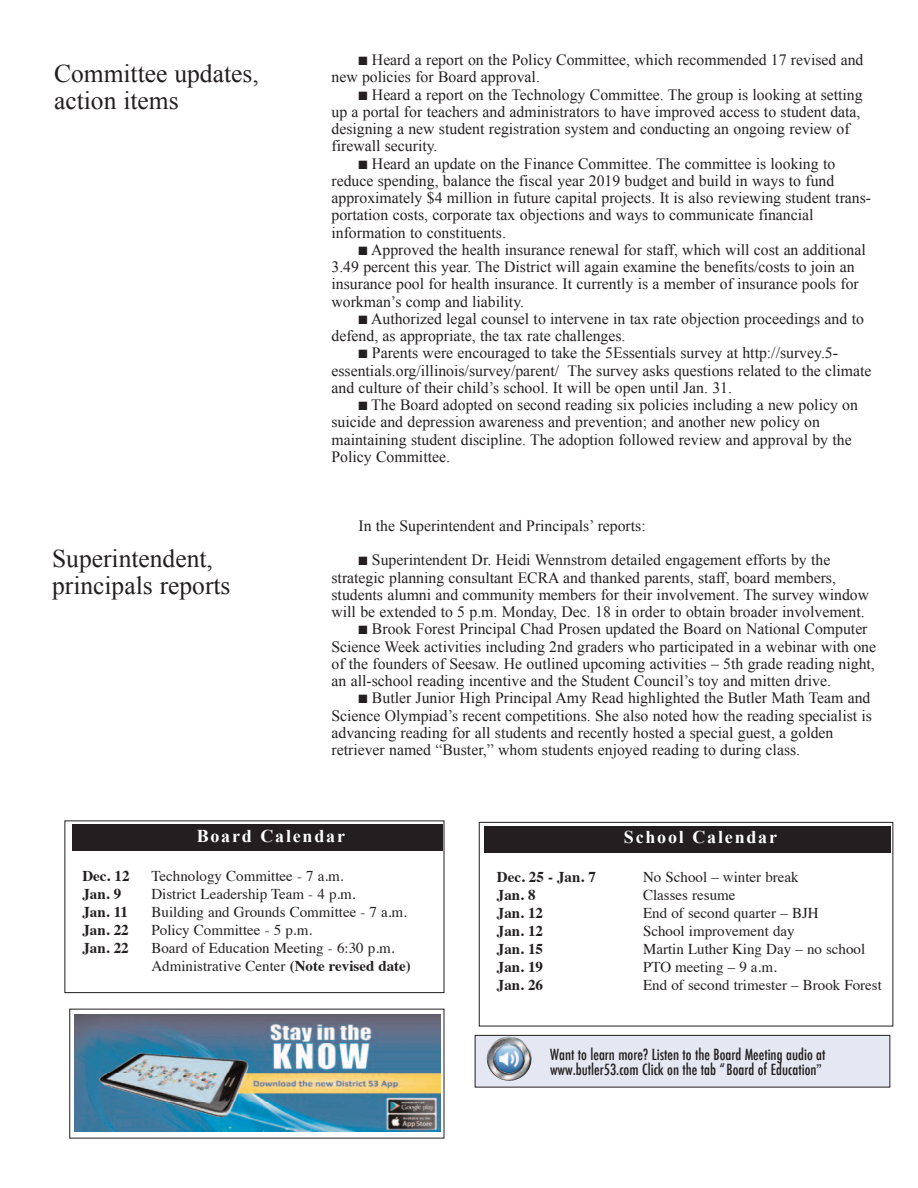
<style>
.page{position:relative;width:918px;height:1188px;background:#fff}
.page>*{position:absolute;margin:0;border:0;box-sizing:border-box;transform-origin:0 0}
.t1{font:25.5px/27px "Times New Roman";color:#231f20}
.t2{font:700 18px "Times New Roman";letter-spacing:.1em;color:#fff}
.t3{font:15.75px/17.2px "Times New Roman";color:#231f20}
.t4{font:15px/18px "Times";color:#231f20}
.t5{font:500 condensed 15px/15px "Futura";color:#231f20}
.t6{font:700 15px "Times";color:#231f20}
.s1{font-weight:700}
.s2{font-family:"Helvetica";font-weight:400;font-stretch:normal}
</style>
<div class="page">
<div style="left:64px;top:820px;width:380px;height:173px;border:1px solid #231f20"></div>
<div style="left:72px;top:825px;width:371px;height:26px;background:#231f20"></div>
<div style="left:479px;top:822px;width:414px;height:204px;border:1px solid #231f20"></div>
<div style="left:484px;top:826px;width:406px;height:27px;background:#231f20"></div>
<div style="left:475px;top:1035px;width:415px;height:52px;background:#e5e7f3"></div>
<div style="left:475px;top:1035px;width:415px;height:53px;border:1px solid #231f20"></div>
<img style="left:487px;top:1037px;width:45px;height:44px">
<img style="left:75px;top:1015px;width:366px;height:116px">
<h1 class="t1" style="left:54px;top:60px;width:206px">Committee updates, action items</h1>
<h1 class="t1" style="left:52px;top:545px;width:180px">Superintendent, principals reports</h1>
<p class="t3" style="left:332px;top:51px;width:534px;text-indent:27px">■ Heard a report on the Policy Committee, which recommended 17 revised and new policies for Board approval.</p>
<p class="t3" style="left:332px;top:86px;width:533px;text-indent:27px">■ Heard a report on the Technology Committee. The group is looking at setting up a portal for teachers and administrators to have improved access to student data, designing a new student registration system and conducting an ongoing review of firewall security.</p>
<p class="t3" style="left:332px;top:155px;width:541px;text-indent:27px">■ Heard an update on the Finance Committee. The committee is looking to reduce spending, balance the fiscal year 2019 budget and build in ways to fund approximately $4 million in future capital projects. It is also reviewing student trans&shy;portation costs, corporate tax objections and ways to communicate financial information to constituents.</p>
<p class="t3" style="left:332px;top:241px;width:536px;text-indent:27px">■ Approved the health insurance renewal for staff, which will cost an additional 3.49 percent this year. The District will again examine the benefits/costs to join an insurance pool for health insurance. It currently is a member of insurance pools for workman’s comp and liability.</p>
<p class="t3" style="left:332px;top:310px;width:534px;text-indent:27px">■ Authorized legal counsel to intervene in tax rate objection proceedings and to defend, as appropriate, the tax rate challenges.</p>
<p class="t3" style="left:331px;top:344px;width:542px;text-indent:27px">■ Parents were encouraged to take the 5Essentials survey at http://survey.5- essentials.org/illinois/survey/parent/ The survey asks questions related to the climate and culture of their child’s school. It will be open until Jan. 31.</p>
<p class="t3" style="left:332px;top:396px;width:528px;text-indent:27px">■ The Board adopted on second reading six policies including a new policy on suicide and depression awareness and prevention; and another new policy on maintaining student discipline. The adoption followed review and approval by the Policy Committee.</p>
<p class="t3" style="left:359px;top:517px;width:289px">In the Superintendent and Principals’ reports:</p>
<p class="t3" style="left:332px;top:551px;width:539px;text-indent:27px">■ Superintendent Dr. Heidi Wennstrom detailed engagement efforts by the strategic planning consultant ECRA and thanked parents, staff, board members, students alumni and community members for their involvement. The survey window will be extended to 5 p.m. Monday, Dec. 18 in order to obtain broader involvement.</p>
<p class="t3" style="left:331px;top:620px;width:546px;text-indent:27px">■ Brook Forest Principal Chad Prosen updated the Board on National Computer Science Week activities including 2nd graders who participated in a webinar with one of the founders of Seesaw. He outlined upcoming activities – 5th grade reading night, an all-school reading incentive and the Student Council’s toy and mitten drive.</p>
<p class="t3" style="left:332px;top:689px;width:542px;text-indent:27px">■ Butler Junior High Principal Amy Read highlighted the Butler Math Team and Science Olympiad’s recent competitions. She also noted how the reading specialist is advancing reading for all students and recently hosted a special guest, a golden retriever named “Buster,” whom students enjoyed reading to during class.</p>
<p class="t2" style="left:197px;top:826px;width:150px">Board Calendar</p>
<p class="t6" style="left:82px;top:870px;width:49px">Dec. 12</p>
<p class="t4" style="left:152px;top:868px;width:194px">Technology Committee - 7 a.m.</p>
<p class="t6" style="left:82px;top:888px;width:40px">Jan. 9</p>
<p class="t4" style="left:151px;top:886px;width:206px">District Leadership Team - 4 p.m.</p>
<p class="t6" style="left:82px;top:906px;width:47px">Jan. 11</p>
<p class="t4" style="left:151px;top:904px;width:257px">Building and Grounds Committee - 7 a.m.</p>
<p class="t6" style="left:82px;top:924px;width:48px">Jan. 22</p>
<p class="t4" style="left:151px;top:922px;width:162px">Policy Committee - 5 p.m.</p>
<p class="t6" style="left:82px;top:942px;width:48px">Jan. 22</p>
<p class="t4" style="left:151px;top:940px;width:261px">Board of Education Meeting - 6:30 p.m.<br>Administrative Center <span class="s1">(Note revised date)</span></p>
<p class="t2" style="left:624px;top:827px;width:155px">School Calendar</p>
<p class="t6" style="left:497px;top:871px;width:100px">Dec. 25 - Jan. 7</p>
<p class="t4" style="left:643px;top:870px;width:157px">No School – winter break</p>
<p class="t6" style="left:497px;top:889px;width:40px">Jan. 8</p>
<p class="t4" style="left:643px;top:888px;width:94px">Classes resume</p>
<p class="t6" style="left:497px;top:907px;width:48px">Jan. 12</p>
<p class="t4" style="left:643px;top:906px;width:177px">End of second quarter – BJH</p>
<p class="t6" style="left:497px;top:925px;width:48px">Jan. 12</p>
<p class="t4" style="left:643px;top:924px;width:153px">School improvement day</p>
<p class="t6" style="left:497px;top:943px;width:48px">Jan. 15</p>
<p class="t4" style="left:643px;top:942px;width:224px">Martin Luther King Day – no school</p>
<p class="t6" style="left:497px;top:961px;width:48px">Jan. 19</p>
<p class="t4" style="left:643px;top:960px;width:135px">PTO meeting – 9 a.m.</p>
<p class="t6" style="left:497px;top:979px;width:48px">Jan. 26</p>
<p class="t4" style="left:643px;top:978px;width:240px">End of second trimester – Brook Forest</p>
<p class="t5" style="left:550px;top:1046px;width:277px">Want to learn more? Listen to the Board Meeting audio at www.butler53.com Click on the tab “ Board of Education<span class="s2">”</span></p>
</div>
